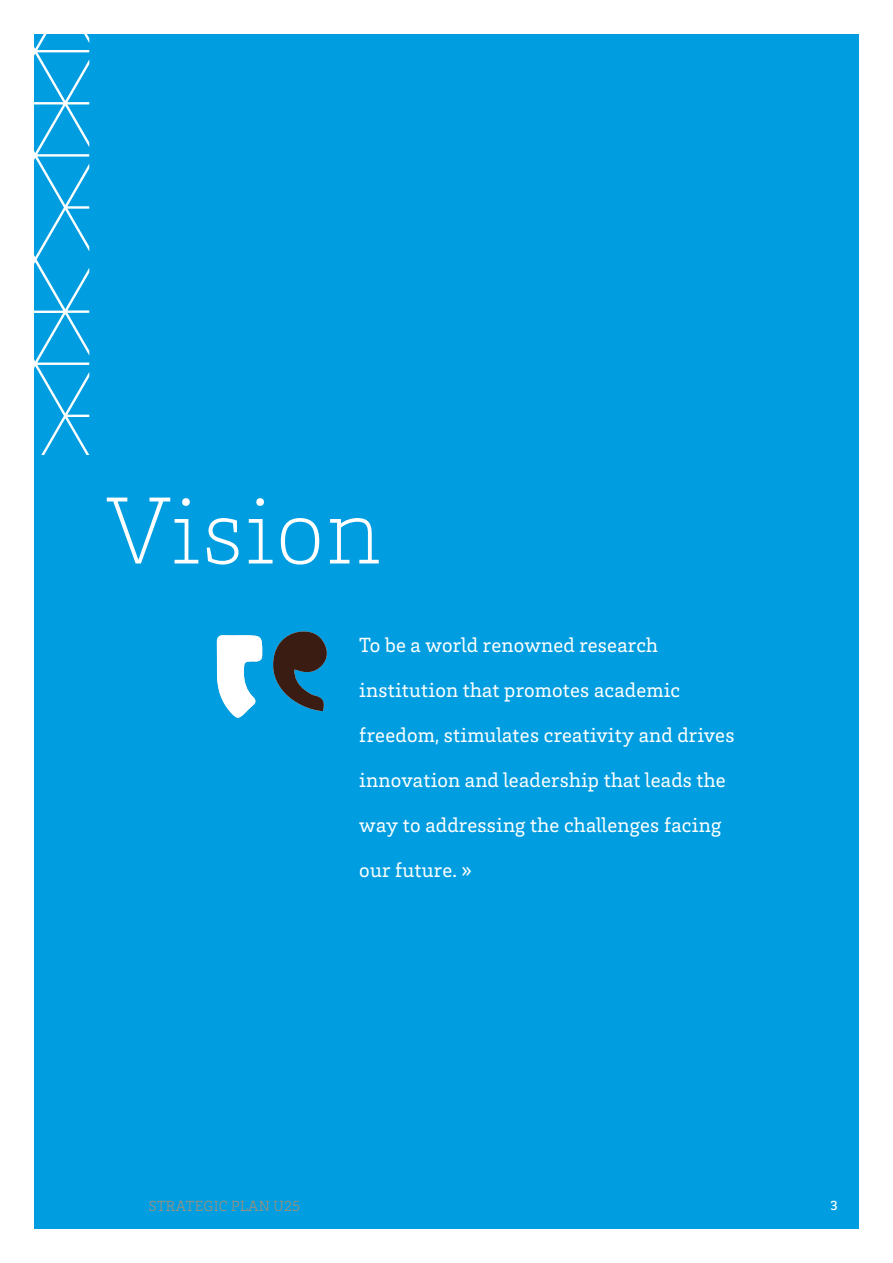
<style>
.page{position:relative;width:893px;height:1263px;background:#fff}
.page>*{position:absolute;margin:0;border:0;box-sizing:border-box;transform-origin:0 0}
.t1{font:200 97.5px "Brix Slab";letter-spacing:.01em;color:#fff}
.t2{font:21px/45px "Brix Slab";letter-spacing:.01em;color:#fff}
.t3{font:300 15px "Brix Slab";letter-spacing:.025em;color:#ab8f74}
.t4{font:500 13.5px "Brix Slab";color:#fff}
</style>
<div class="page">
<div style="left:34px;top:34px;width:825px;height:1195px;background:#009ee0"></div>
<svg style="left:217px;top:631px;width:110px;height:87px"></svg>
<svg style="left:34px;top:34px;width:55px;height:421px"></svg>
<h1 class="t1" style="left:106px;top:469px;width:276px">Vision</h1>
<p class="t2" style="left:359px;top:622px;width:377px">To be a world renowned research institution that promotes academic freedom, stimulates creativity and drives innovation and leadership that leads the way to addressing the challenges facing our future. »</p>
<p class="t3" style="left:149px;top:1197px;width:153px">STRATEGIC PLAN U25</p>
<p class="t4" style="left:831px;top:1197px;width:9px">3</p>
</div>
